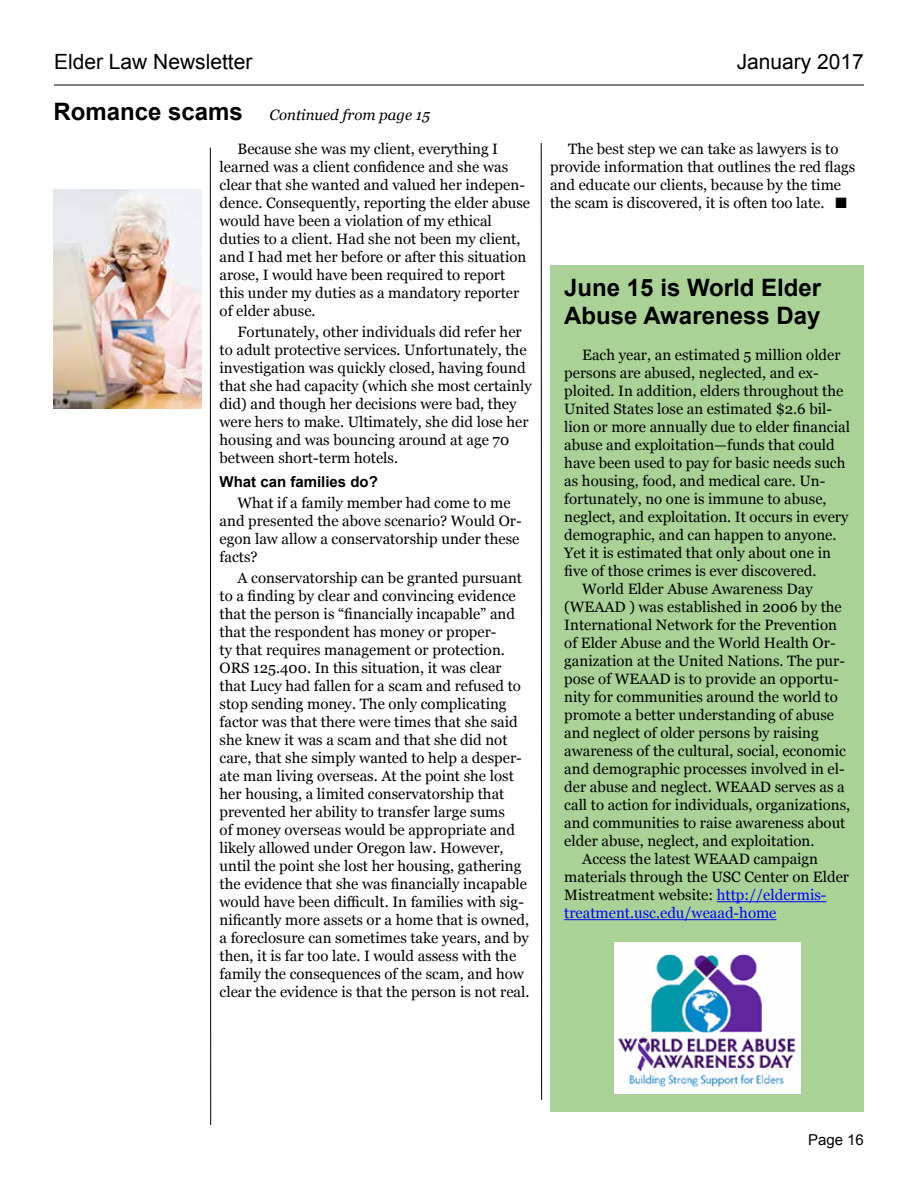
<style>
.page{position:relative;width:918px;height:1188px;background:#fff}
.page>*{position:absolute;margin:0;border:0;box-sizing:border-box;transform-origin:0 0}
.t1{font:700 24px/28.8px "Arial";color:#000}
.t2{font:21px "Arial";color:#000}
.t3{font:15px/18px "Georgia";color:#000}
.t4{font:italic 15px "Georgia";color:#000}
.t5{font:15px "Georgia";color:#00f}
.t6{font:700 15px "Arial";color:#000}
.t7{font:15px "Arial";color:#000}
.s1{font-family:"Arial";font-weight:700;font-style:normal;font-size:24px}
.s2{color:#00f}
</style>
<div class="page">
<hr style="left:210px;top:148px;width:1px;height:977px;background:#000">
<hr style="left:54px;top:85px;width:810px;height:1px;background:#000">
<hr style="left:541px;top:143px;width:1px;height:957px;background:#000">
<div style="left:551px;top:265px;width:313px;height:847px;background:#aad296"></div>
<hr style="left:717px;top:901px;width:109px;height:1px;background:#00f">
<hr style="left:564px;top:919px;width:213px;height:1px;background:#00f">
<img style="left:615px;top:943px;width:185px;height:150px">
<img style="left:54px;top:189px;width:148px;height:220px">
<h2 class="t2" style="left:54px;top:48px;width:200px">Elder Law Newsletter</h2>
<h2 class="t2" style="left:737px;top:48px;width:129px">January 2017</h2>
<p class="t4" style="left:54px;top:104px;width:378px"><span class="s1">Romance scams</span> Continued from page 15</p>
<p class="t3" style="left:220px;top:139px;width:312px;text-indent:18px">Because she was my client, everything I learned was a client confidence and she was clear that she wanted and valued her indepen&shy;dence. Consequently, reporting the elder abuse would have been a violation of my ethical duties to a client. Had she not been my client, and I had met her before or after this situation arose, I would have been required to report this under my duties as a mandatory reporter of elder abuse.</p>
<p class="t3" style="left:220px;top:322px;width:314px;text-indent:18px">Fortunately, other individuals did refer her to adult protective services. Unfortunately, the investigation was quickly closed, having found that she had capacity (which she most certainly did) and though her decisions were bad, they were hers to make. Ultimately, she did lose her housing and was bouncing around at age 70 between short-term hotels.</p>
<p class="t6" style="left:220px;top:472px;width:160px">What can families do?</p>
<p class="t3" style="left:220px;top:493px;width:304px;text-indent:18px">What if a family member had come to me and presented the above scenario? Would Or&shy;egon law allow a conservatorship under these facts?</p>
<p class="t3" style="left:220px;top:568px;width:311px;text-indent:18px">A conservatorship can be granted pursuant to a finding by clear and convincing evidence that the person is “financially incapable” and that the respondent has money or proper-<br>ty that requires management or protection.<br>ORS 125.400. In this situation, it was clear that Lucy had fallen for a scam and refused to stop sending money. The only complicating factor was that there were times that she said she knew it was a scam and that she did not care, that she simply wanted to help a desper&shy;ate man living overseas. At the point she lost her housing, a limited conservatorship that prevented her ability to transfer large sums<br>of money overseas would be appropriate and likely allowed under Oregon law. However, until the point she lost her housing, gathering the evidence that she was financially incapable would have been difficult. In families with sig&shy;nificantly more assets or a home that is owned, a foreclosure can sometimes take years, and by then, it is far too late. I would assess with the family the consequences of the scam, and how clear the evidence is that the person is not real.</p>
<p class="t3" style="left:550px;top:140px;width:307px;text-indent:18px">The best step we can take as lawyers is to provide information that outlines the red flags and educate our clients, because by the time the scam is discovered, it is often too late. ■</p>
<h1 class="t1" style="left:564px;top:274px;width:258px">June 15 is World Elder<br>Abuse Awareness Day</h1>
<p class="t3" style="left:582px;top:346px;width:260px">Each year, an estimated 5 million older</p>
<p class="t3" style="left:564px;top:364px;width:256px">persons are abused, neglected, and ex-</p>
<p class="t3" style="left:564px;top:382px;width:281px">ploited. In addition, elders throughout the</p>
<p class="t3" style="left:564px;top:400px;width:269px">United States lose an estimated $2.6 bil-</p>
<p class="t3" style="left:564px;top:418px;width:287px">lion or more annually due to elder financial</p>
<p class="t3" style="left:564px;top:436px;width:272px">abuse and exploitation—funds that could</p>
<p class="t3" style="left:564px;top:454px;width:283px">have been used to pay for basic needs such</p>
<p class="t3" style="left:564px;top:472px;width:263px">as housing, food, and medical care. Un-</p>
<p class="t3" style="left:564px;top:490px;width:264px">fortunately, no one is immune to abuse,</p>
<p class="t3" style="left:564px;top:508px;width:286px">neglect, and exploitation. It occurs in every</p>
<p class="t3" style="left:564px;top:526px;width:274px">demographic, and can happen to anyone.</p>
<p class="t3" style="left:564px;top:544px;width:268px">Yet it is estimated that only about one in</p>
<p class="t3" style="left:564px;top:562px;width:254px">five of those crimes is ever discovered.</p>
<p class="t3" style="left:582px;top:580px;width:232px">World Elder Abuse Awareness Day</p>
<p class="t3" style="left:564px;top:598px;width:279px">(WEAAD ) was established in 2006 by the</p>
<p class="t3" style="left:564px;top:616px;width:274px">International Network for the Prevention</p>
<p class="t3" style="left:564px;top:634px;width:273px">of Elder Abuse and the World Health Or-</p>
<p class="t3" style="left:564px;top:652px;width:282px">ganization at the United Nations. The pur-</p>
<p class="t3" style="left:564px;top:670px;width:276px">pose of WEAAD is to provide an opportu-</p>
<p class="t3" style="left:564px;top:688px;width:275px">nity for communities around the world to</p>
<p class="t3" style="left:564px;top:706px;width:271px">promote a better understanding of abuse</p>
<p class="t3" style="left:564px;top:724px;width:256px">and neglect of older persons by raising</p>
<p class="t3" style="left:564px;top:742px;width:283px">awareness of the cultural, social, economic</p>
<p class="t3" style="left:564px;top:760px;width:282px">and demographic processes involved in el-</p>
<p class="t3" style="left:564px;top:778px;width:282px">der abuse and neglect. WEAAD serves as a</p>
<p class="t3" style="left:564px;top:796px;width:287px">call to action for individuals, organizations,</p>
<p class="t3" style="left:564px;top:814px;width:283px">and communities to raise awareness about</p>
<p class="t3" style="left:564px;top:832px;width:252px">elder abuse, neglect, and exploitation.</p>
<p class="t3" style="left:582px;top:850px;width:237px">Access the latest WEAAD campaign</p>
<p class="t3" style="left:564px;top:868px;width:286px">materials through the USC Center on Elder</p>
<p class="t3" style="left:564px;top:886px;width:264px">Mistreatment website: <span class="s2">http://eldermis-</span></p>
<p class="t5" style="left:564px;top:902px;width:214px">treatment.usc.edu/weaad-home</p>
<p class="t7" style="left:808px;top:1130px;width:57px">Page 16</p>
</div>
